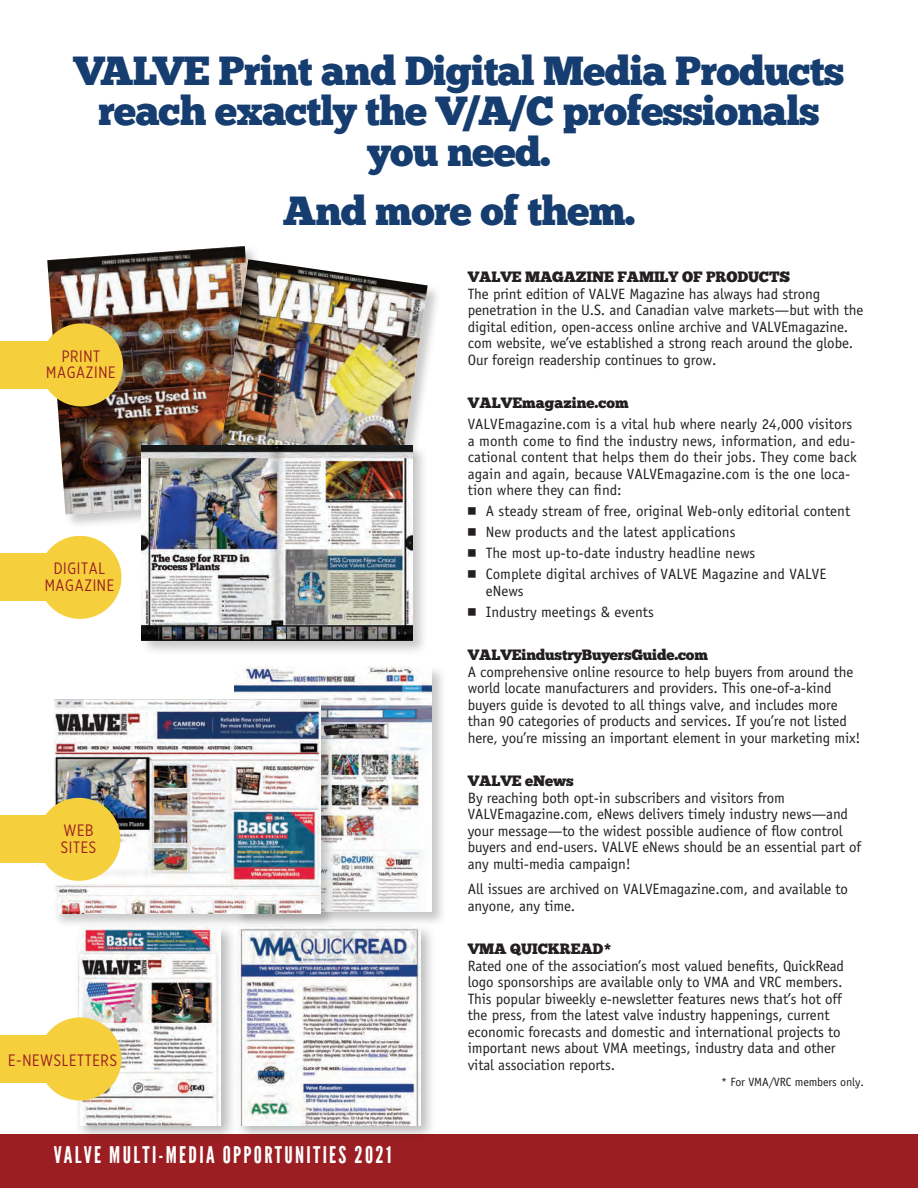
<style>
.page{position:relative;width:918px;height:1188px;background:#fff}
.page>*{position:absolute;margin:0;border:0;box-sizing:border-box;transform-origin:0 0}
.t1{font:40.65px "Chunk Five";letter-spacing:-.02em;color:#163d6f}
.COVER_DECK{font:22.95px "League Gothic Extended";letter-spacing:.1em;color:#fff}
.t2{font:16.5px/16.5px "Gotham X Narrow";letter-spacing:.04em;color:#9a1e22;text-align:center}
.t3{font:15px/16.5px "Officina Sans Std";letter-spacing:-.01em;color:#231f20}
.t4{font:15px "Chunk Five";letter-spacing:-.01em;color:#231f20}
.t5{font:12px "Officina Sans Std";letter-spacing:-.01em;color:#231f20}
.s1{font-family:"Universal Newswith Comm Pi"}
</style>
<div class="page">
<div style="left:233px;top:665px;width:214px;height:261px;background:#231f20;opacity:.24"></div>
<img style="left:235px;top:666px;width:197px;height:246px">
<div style="left:0;top:1134px;width:918px;height:54px;background:#9a1e22"></div>
<div style="left:46px;top:245px;width:231px;height:284px;background:#231f20;opacity:.24"></div>
<img style="left:47px;top:246px;width:216px;height:269px">
<div style="left:212px;top:258px;width:230px;height:282px;background:#231f20;opacity:.24"></div>
<img style="left:213px;top:259px;width:215px;height:185px">
<div style="left:75px;top:923px;width:162px;height:219px;background:#231f20;opacity:.3"></div>
<img style="left:78px;top:929px;width:143px;height:196px">
<div style="left:235px;top:923px;width:202px;height:219px;background:#231f20;opacity:.3"></div>
<img style="left:238px;top:927px;width:182px;height:198px">
<div style="left:140px;top:444px;width:288px;height:212px;background:#231f20;opacity:.24"></div>
<img style="left:142px;top:446px;width:271px;height:195px">
<div style="left:52px;top:698px;width:283px;height:231px;background:#231f20;opacity:.24"></div>
<img style="left:54px;top:699px;width:266px;height:215px">
<div style="left:0;top:341px;width:68px;height:48px;background:#f6cf3c"></div>
<div style="left:40px;top:323px;width:83px;height:83px;background:#f6cf3c;border-radius:50%"></div>
<div style="left:0;top:553px;width:66px;height:48px;background:#f6cf3c"></div>
<div style="left:38px;top:536px;width:84px;height:83px;background:#f6cf3c;border-radius:50%"></div>
<div style="left:0;top:815px;width:65px;height:48px;background:#f6cf3c"></div>
<div style="left:37px;top:798px;width:84px;height:83px;background:#f6cf3c;border-radius:50%"></div>
<div style="left:0;top:1035px;width:66px;height:48px;background:#f6cf3c"></div>
<div style="left:38px;top:1017px;width:84px;height:83px;background:#f6cf3c;border-radius:50%"></div>
<p class="t1" style="left:74px;top:46px;width:772px">VALVE Print and Digital Media Products</p>
<p class="t1" style="left:98px;top:87px;width:723px">reach exactly the V/A/C professionals</p>
<p class="t1" style="left:368px;top:127px;width:185px">you need.</p>
<p class="t1" style="left:283px;top:186px;width:354px">And more of them.</p>
<p class="t2" style="left:62px;top:348px;width:40px">PRINT</p>
<p class="t2" style="left:46px;top:364px;width:71px">MAGAZINE</p>
<p class="t2" style="left:45px;top:560px;width:71px">DIGITAL<br>MAGAZINE</p>
<p class="t2" style="left:64px;top:822px;width:31px">WEB</p>
<p class="t2" style="left:61px;top:839px;width:37px">SITES</p>
<p class="t2" style="left:8px;top:1051px;width:110px">E-NEWSLETTERS</p>
<p class="COVER_DECK" style="left:54px;top:1141px;width:339px">VALVE MULTI-MEDIA OPPORTUNITIES 2021</p>
<p class="t4" style="left:468px;top:268px;width:324px">VALVE MAGAZINE FAMILY OF PRODUCTS</p>
<p class="t3" style="left:468px;top:286px;width:397px">The print edition of VALVE Magazine has always had strong penetration in the U.S. and Canadian valve markets—but with the digital edition, open-access online archive and VALVEmagazine. com website, we’ve established a strong reach around the globe.<br>Our foreign readership continues to grow.</p>
<p class="t4" style="left:468px;top:394px;width:162px">VALVEmagazine.com</p>
<p class="t3" style="left:468px;top:416px;width:390px">VALVEmagazine.com is a vital hub where nearly 24,000 visitors a month come to find the industry news, information, and edu&shy;cational content that helps them do their jobs. They come back again and again, because VALVEmagazine.com is the one loca&shy;tion where they can find:</p>
<p class="t3" style="left:468px;top:503px;width:384px"><span class="s1">n</span> A steady stream of free, original Web-only editorial content</p>
<p class="t3" style="left:468px;top:524px;width:269px"><span class="s1">n</span> New products and the latest applications</p>
<p class="t3" style="left:468px;top:545px;width:289px"><span class="s1">n</span> The most up-to-date industry headline news</p>
<p class="t3" style="left:486px;top:566px;width:342px;text-indent:-18px"><span class="s1">n</span> Complete digital archives of VALVE Magazine and VALVE eNews</p>
<p class="t3" style="left:468px;top:604px;width:188px"><span class="s1">n</span> Industry meetings &amp; events</p>
<p class="t4" style="left:468px;top:646px;width:242px">VALVEindustryBuyersGuide.com</p>
<p class="t3" style="left:468px;top:664px;width:394px">A comprehensive online resource to help buyers from around the world locate manufacturers and providers. This one-of-a-kind buyers guide is devoted to all things valve, and includes more than 90 categories of products and services. If you’re not listed here, you’re missing an important element in your marketing mix!</p>
<p class="t4" style="left:468px;top:772px;width:107px">VALVE eNews</p>
<p class="t3" style="left:468px;top:790px;width:395px">By reaching both opt-in subscribers and visitors from VALVEmagazine.com, eNews delivers timely industry news—and your message—to the widest possible audience of flow control buyers and end-users. VALVE eNews should be an essential part of any multi-media campaign!</p>
<p class="t3" style="left:468px;top:881px;width:382px">All issues are archived on VALVEmagazine.com, and available to anyone, any time.</p>
<p class="t4" style="left:468px;top:940px;width:146px">VMA QUICKREAD*</p>
<p class="t3" style="left:468px;top:958px;width:378px">Rated one of the association’s most valued benefits, QuickRead logo sponsorships are available only to VMA and VRC members.<br>This popular biweekly e-newsletter features news that’s hot off the press, from the latest valve industry happenings, current economic forecasts and domestic and international projects to important news about VMA meetings, industry data and other vital association reports.</p>
<p class="t5" style="left:721px;top:1075px;width:144px">* For VMA/VRC members only.</p>
</div>
